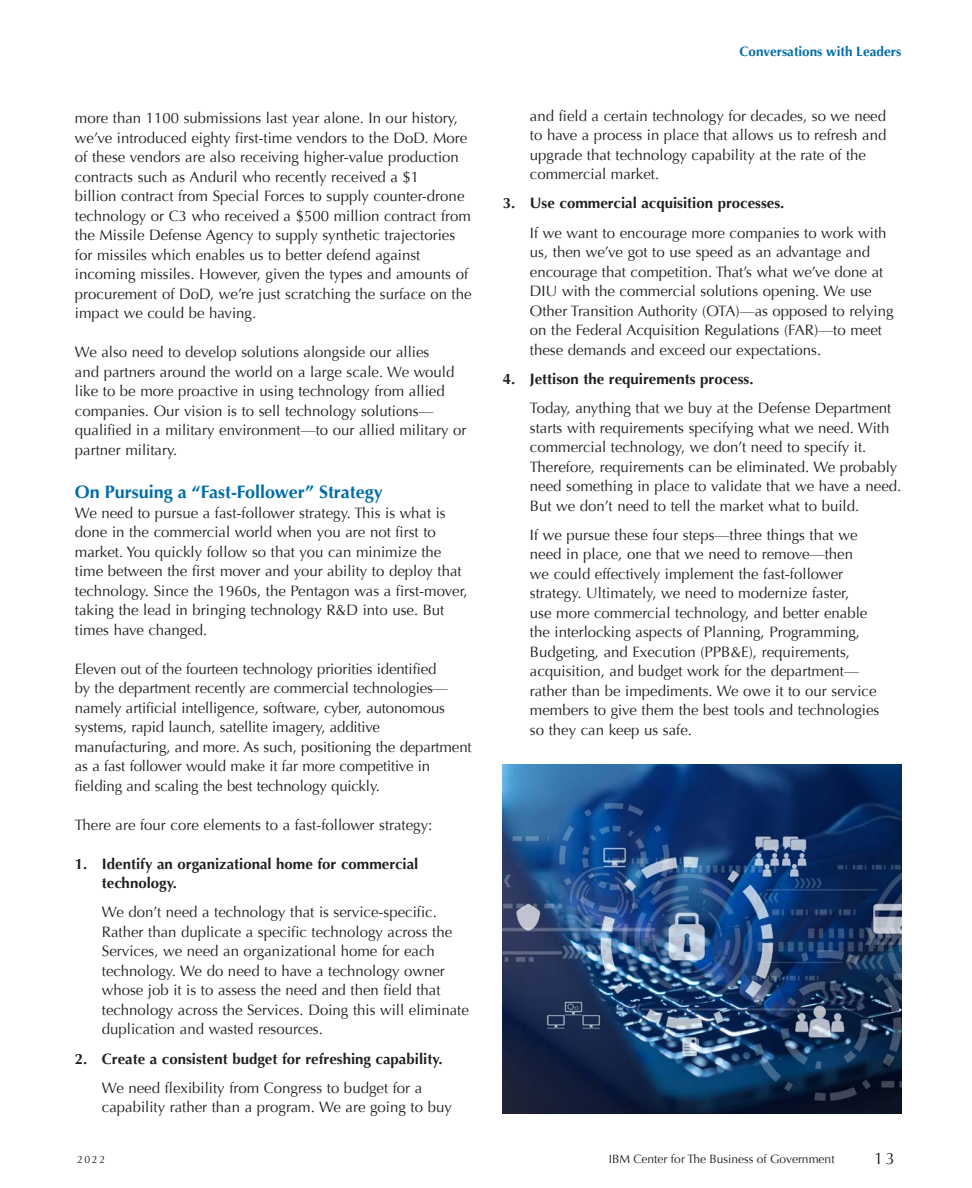
<style>
.page{position:relative;width:972px;height:1188px;background:#fff}
.page>*{position:absolute;margin:0;border:0;box-sizing:border-box;transform-origin:0 0}
.t1{font:700 18px "Optima";color:#006da9}
.t2{font:16.5px "Optima";color:#231f20}
.t3{font:15px/19.5px "Optima";color:#231f20}
.t4{font:700 15px/19.5px "Optima";color:#231f20}
.t5{font:700 13.5px "Optima";color:#006da9}
.t6{font:12px "Optima";color:#231f20}
.t7{font:10.5px "Optima";color:#231f20}
</style>
<div class="page">
<img style="left:502px;top:765px;width:400px;height:348px">
<p class="t3" style="left:75px;top:109px;width:398px">more than 1100 submissions last year alone. In our history, we’ve introduced eighty first-time vendors to the DoD. More of these vendors are also receiving higher-value production contracts such as Anduril who recently received a $1<br>billion contract from Special Forces to supply counter-drone technology or C3 who received a $500 million contract from the Missile Defense Agency to supply synthetic trajectories for missiles which enables us to better defend against incoming missiles. However, given the types and amounts of procurement of DoD, we’re just scratching the surface on the impact we could be having.</p>
<p class="t3" style="left:75px;top:343px;width:393px">We also need to develop solutions alongside our allies<br>and partners around the world on a large scale. We would like to be more proactive in using technology from allied companies. Our vision is to sell technology solutions— qualified in a military environment—to our allied military or partner military.</p>
<p class="t1" style="left:75px;top:481px;width:309px">On Pursuing a “Fast-Follower” Strategy</p>
<p class="t3" style="left:75px;top:503px;width:394px">We need to pursue a fast-follower strategy. This is what is done in the commercial world when you are not first to market. You quickly follow so that you can minimize the time between the first mover and your ability to deploy that technology. Since the 1960s, the Pentagon was a first-mover, taking the lead in bringing technology R&amp;D into use. But times have changed.</p>
<p class="t3" style="left:75px;top:659px;width:398px">Eleven out of the fourteen technology priorities identified<br>by the department recently are commercial technologies— namely artificial intelligence, software, cyber, autonomous systems, rapid launch, satellite imagery, additive manufacturing, and more. As such, positioning the department as a fast follower would make it far more competitive in fielding and scaling the best technology quickly.</p>
<p class="t3" style="left:75px;top:815px;width:359px">There are four core elements to a fast-follower strategy:</p>
<p class="t4" style="left:102px;top:854px;width:318px;text-indent:-27px">1. Identify an organizational home for commercial technology.</p>
<p class="t3" style="left:102px;top:903px;width:368px">We don’t need a technology that is service-specific.<br>Rather than duplicate a specific technology across the Services, we need an organizational home for each technology. We do need to have a technology owner whose job it is to assess the need and then field that technology across the Services. Doing this will eliminate duplication and wasted resources.</p>
<p class="t4" style="left:75px;top:1049px;width:369px">2. Create a consistent budget for refreshing capability.</p>
<p class="t3" style="left:102px;top:1078px;width:351px">We need flexibility from Congress to budget for a capability rather than a program. We are going to buy</p>
<p class="t5" style="left:740px;top:44px;width:163px">Conversations with Leaders</p>
<p class="t3" style="left:530px;top:106px;width:358px">and field a certain technology for decades, so we need to have a process in place that allows us to refresh and upgrade that technology capability at the rate of the commercial market.</p>
<p class="t4" style="left:503px;top:194px;width:283px">3. Use commercial acquisition processes.</p>
<p class="t3" style="left:530px;top:223px;width:365px">If we want to encourage more companies to work with us, then we’ve got to use speed as an advantage and encourage that competition. That’s what we’ve done at DIU with the commercial solutions opening. We use Other Transition Authority (OTA)—as opposed to relying on the Federal Acquisition Regulations (FAR)—to meet these demands and exceed our expectations.</p>
<p class="t4" style="left:503px;top:369px;width:252px">4. Jettison the requirements process.</p>
<p class="t3" style="left:530px;top:399px;width:373px">Today, anything that we buy at the Defense Department starts with requirements specifying what we need. With commercial technology, we don’t need to specify it.<br>Therefore, requirements can be eliminated. We probably need something in place to validate that we have a need.<br>But we don’t need to tell the market what to build.</p>
<p class="t3" style="left:530px;top:525px;width:351px">If we pursue these four steps—three things that we need in place, one that we need to remove—then<br>we could effectively implement the fast-follower strategy. Ultimately, we need to modernize faster,<br>use more commercial technology, and better enable the interlocking aspects of Planning, Programming, Budgeting, and Execution (PPB&amp;E), requirements, acquisition, and budget work for the department— rather than be impediments. We owe it to our service members to give them the best tools and technologies so they can keep us safe.</p>
<p class="t7" style="left:77px;top:1154px;width:30px">2022</p>
<p class="t6" style="left:609px;top:1152px;width:227px">IBM Center for The Business of Government</p>
<p class="t2" style="left:874px;top:1149px;width:22px">13</p>
</div>
